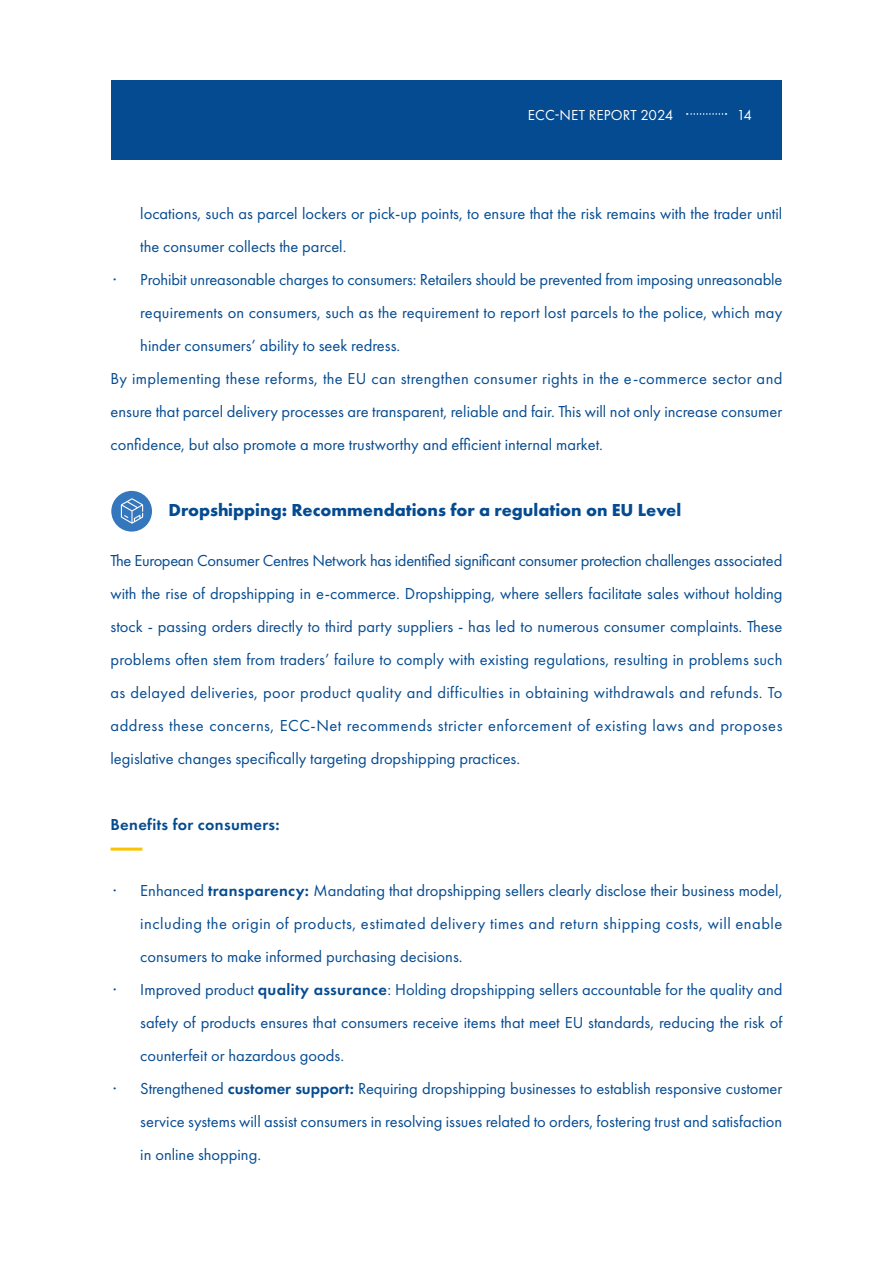
<style>
.page{position:relative;width:893px;height:1263px;background:#fff}
.page>*{position:absolute;margin:0;border:0;box-sizing:border-box;transform-origin:0 0}
.t1{font:700 18px "Futura PT";color:#054b91}
.Corps{font:16.5px/33px "Futura PT";color:#054b91;text-align:justify}
.Corps-2{font:600 16.5px "Futura PT";letter-spacing:.02em;color:#054b91}
.t2{font:15px "Futura PT";letter-spacing:.01em;color:#fff}
.s1{font-weight:600}
</style>
<div class="page">
<div style="left:111px;top:80px;width:671px;height:80px;background:#054b91"></div>
<svg style="left:687px;top:113px;width:39px;height:2px"></svg>
<hr style="left:111px;top:848px;width:31px;height:3px;background:#fac402">
<div style="left:111px;top:491px;width:41px;height:41px;background:#3477bc;border-radius:50%"></div>
<svg style="left:121px;top:498px;width:22px;height:26px"></svg>
<p class="t2" style="left:528px;top:106px;width:147px">ECC-NET REPORT 2024</p>
<p class="t2" style="left:737px;top:106px;width:17px">14</p>
<p class="Corps" style="left:140px;top:197px;width:643px">locations, such as parcel lockers or pick-up points, to ensure that the risk remains with the trader until the consumer collects the parcel.</p>
<p class="Corps" style="left:140px;top:263px;width:644px;text-indent:-27px">· Prohibit unreasonable charges to consumers: Retailers should be prevented from imposing unreasonable requirements on consumers, such as the requirement to report lost parcels to the police, which may hinder consumers’ ability to seek redress.</p>
<p class="Corps" style="left:111px;top:362px;width:673px">By implementing these reforms, the EU can strengthen consumer rights in the e-commerce sector and ensure that parcel delivery processes are transparent, reliable and fair. This will not only increase consumer confidence, but also promote a more trustworthy and efficient internal market.</p>
<h3 class="t1" style="left:169px;top:498px;width:514px">Dropshipping: Recommendations for a regulation on EU Level</h3>
<p class="Corps" style="left:111px;top:543px;width:673px">The European Consumer Centres Network has identified significant consumer protection challenges associated with the rise of dropshipping in e-commerce. Dropshipping, where sellers facilitate sales without holding stock - passing orders directly to third party suppliers - has led to numerous consumer complaints. These problems often stem from traders’ failure to comply with existing regulations, resulting in problems such as delayed deliveries, poor product quality and difficulties in obtaining withdrawals and refunds. To address these concerns, ECC-Net recommends stricter enforcement of existing laws and proposes legislative changes specifically targeting dropshipping practices.</p>
<p class="Corps-2" style="left:111px;top:814px;width:171px">Benefits for consumers:</p>
<p class="Corps" style="left:140px;top:873px;width:644px;text-indent:-27px">· Enhanced <span class="s1">transparency:</span> Mandating that dropshipping sellers clearly disclose their business model, including the origin of products, estimated delivery times and return shipping costs, will enable consumers to make informed purchasing decisions.</p>
<p class="Corps" style="left:140px;top:972px;width:644px;text-indent:-27px">· Improved product <span class="s1">quality assurance</span>: Holding dropshipping sellers accountable for the quality and safety of products ensures that consumers receive items that meet EU standards, reducing the risk of counterfeit or hazardous goods.</p>
<p class="Corps" style="left:140px;top:1071px;width:644px;text-indent:-27px">· Strengthened <span class="s1">customer support:</span> Requiring dropshipping businesses to establish responsive customer service systems will assist consumers in resolving issues related to orders, fostering trust and satisfaction in online shopping.</p>
</div>
